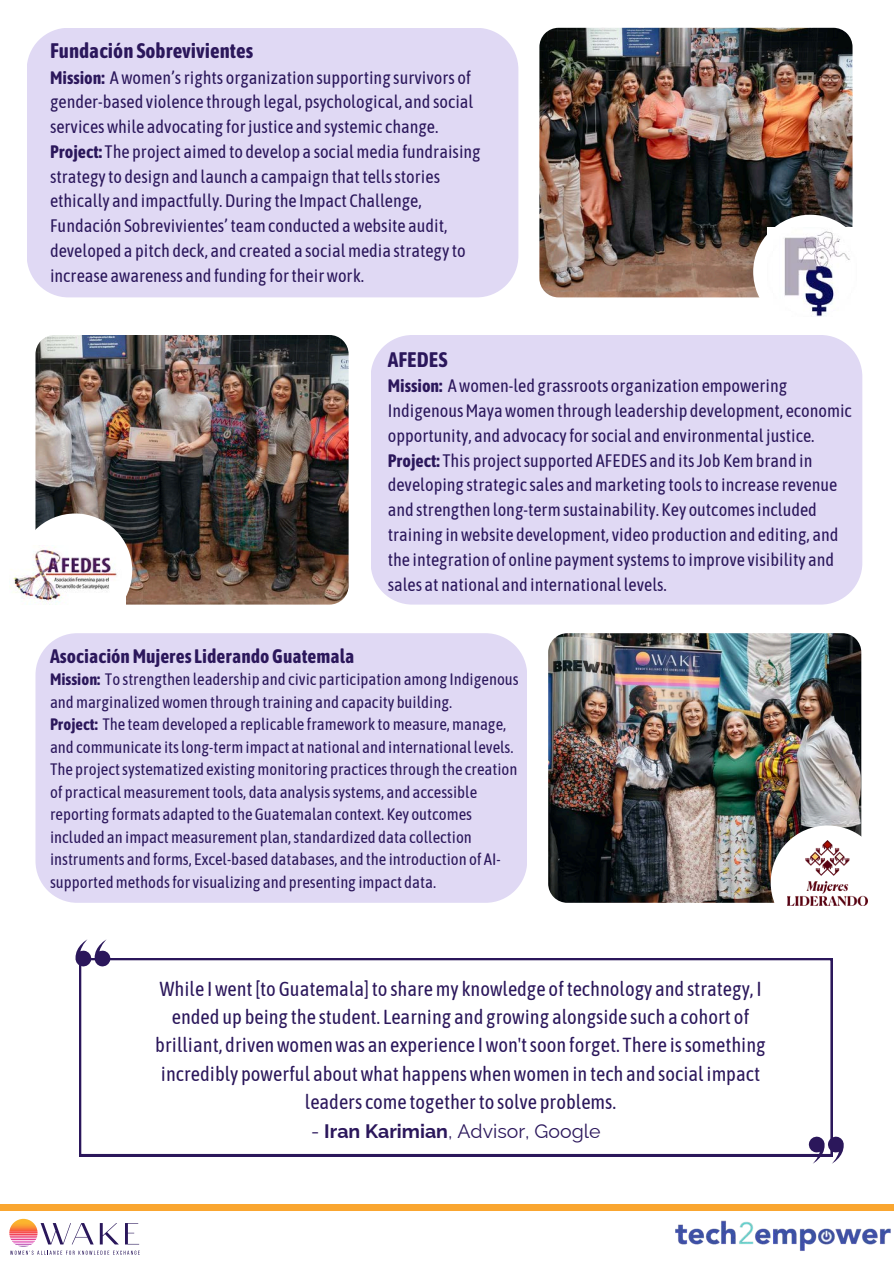
<style>
.page{position:relative;width:894px;height:1264px;background:#fff}
.page>*{position:absolute;margin:0;border:0;box-sizing:border-box;transform-origin:0 0}
.t1{font:700 21px "Asap Condensed";color:#2b175b}
.t2{font:20.25px/28.2px "Asap Condensed";color:#2b175b;text-align:center}
.t3{font:700 19.5px "Asap Condensed";color:#2b175b}
.t4{font:19.5px "Raleway";color:#2b175b}
.t5{font:18px/24.8px "Asap Condensed";color:#2b175b}
.t6{font:16.5px/22.5px "Asap Condensed";color:#2b175b}
.s1{font-weight:700}
</style>
<div class="page">
<div style="left:0;top:1203px;width:893px;height:7px;background:#faa630"></div>
<svg style="left:9px;top:1218px;width:131px;height:36px"></svg>
<img style="left:548px;top:633px;width:312px;height:269px">
<div style="left:35px;top:633px;width:492px;height:269px;background:#e0d9f4"></div>
<img style="left:35px;top:335px;width:313px;height:269px">
<div style="left:370px;top:335px;width:492px;height:269px;background:#e0d9f4"></div>
<div style="left:770px;top:825px;width:114px;height:114px;background:#fff"></div>
<img style="left:787px;top:840px;width:80px;height:65px">
<div style="left:18px;top:513px;width:114px;height:114px;background:#fff"></div>
<img style="left:9px;top:547px;width:108px;height:55px">
<svg style="left:79px;top:958px;width:753px;height:198px"></svg>
<svg style="left:75px;top:939px;width:36px;height:28px"></svg>
<svg style="left:808px;top:1136px;width:35px;height:27px"></svg>
<img style="left:539px;top:28px;width:313px;height:269px">
<div style="left:27px;top:28px;width:491px;height:269px;background:#e0d9f4"></div>
<svg style="left:753px;top:215px;width:100px;height:102px"></svg>
<img style="left:767px;top:227px;width:86px;height:89px">
<img style="left:670px;top:1210px;width:223px;height:41px">
<p class="t1" style="left:50px;top:38px;width:205px">Fundación Sobrevivientes</p>
<p class="t5" style="left:50px;top:65px;width:432px"><span class="s1">Mission:</span> A women’s rights organization supporting survivors of gender-based violence through legal, psychological, and social services while advocating for justice and systemic change.<br><span class="s1">Project:</span> The project aimed to develop a social media fundraising strategy to design and launch a campaign that tells stories ethically and impactfully. During the Impact Challenge, Fundación Sobrevivientes’ team conducted a website audit, developed a pitch deck, and created a social media strategy to increase awareness and funding for their work.</p>
<p class="t1" style="left:387px;top:347px;width:61px">AFEDES</p>
<p class="t5" style="left:387px;top:373px;width:465px"><span class="s1">Mission:</span> A women-led grassroots organization empowering Indigenous Maya women through leadership development, economic opportunity, and advocacy for social and environmental justice.<br><span class="s1">Project:</span> This project supported AFEDES and its Job Kem brand in developing strategic sales and marketing tools to increase revenue and strengthen long-term sustainability. Key outcomes included training in website development, video production and editing, and the integration of online payment systems to improve visibility and sales at national and international levels.</p>
<p class="t3" style="left:50px;top:644px;width:306px">Asociación Mujeres Liderando Guatemala</p>
<p class="t6" style="left:50px;top:668px;width:470px"><span class="s1">Mission:</span> To strengthen leadership and civic participation among Indigenous and marginalized women through training and capacity building.<br><span class="s1">Project:</span> The team developed a replicable framework to measure, manage, and communicate its long-term impact at national and international levels.<br>The project systematized existing monitoring practices through the creation of practical measurement tools, data analysis systems, and accessible reporting formats adapted to the Guatemalan context. Key outcomes included an impact measurement plan, standardized data collection instruments and forms, Excel-based databases, and the introduction of AI&shy;supported methods for visualizing and presenting impact data.</p>
<p class="t2" style="left:155px;top:974px;width:611px">While I went [to Guatemala] to share my knowledge of technology and strategy, I ended up being the student. Learning and growing alongside such a cohort of brilliant, driven women was an experience I won't soon forget. There is something incredibly powerful about what happens when women in tech and social impact leaders come together to solve problems.</p>
<p class="t4" style="left:311px;top:1119px;width:291px">- <span class="s1">Iran Karimian</span>, Advisor, Google</p>
</div>
